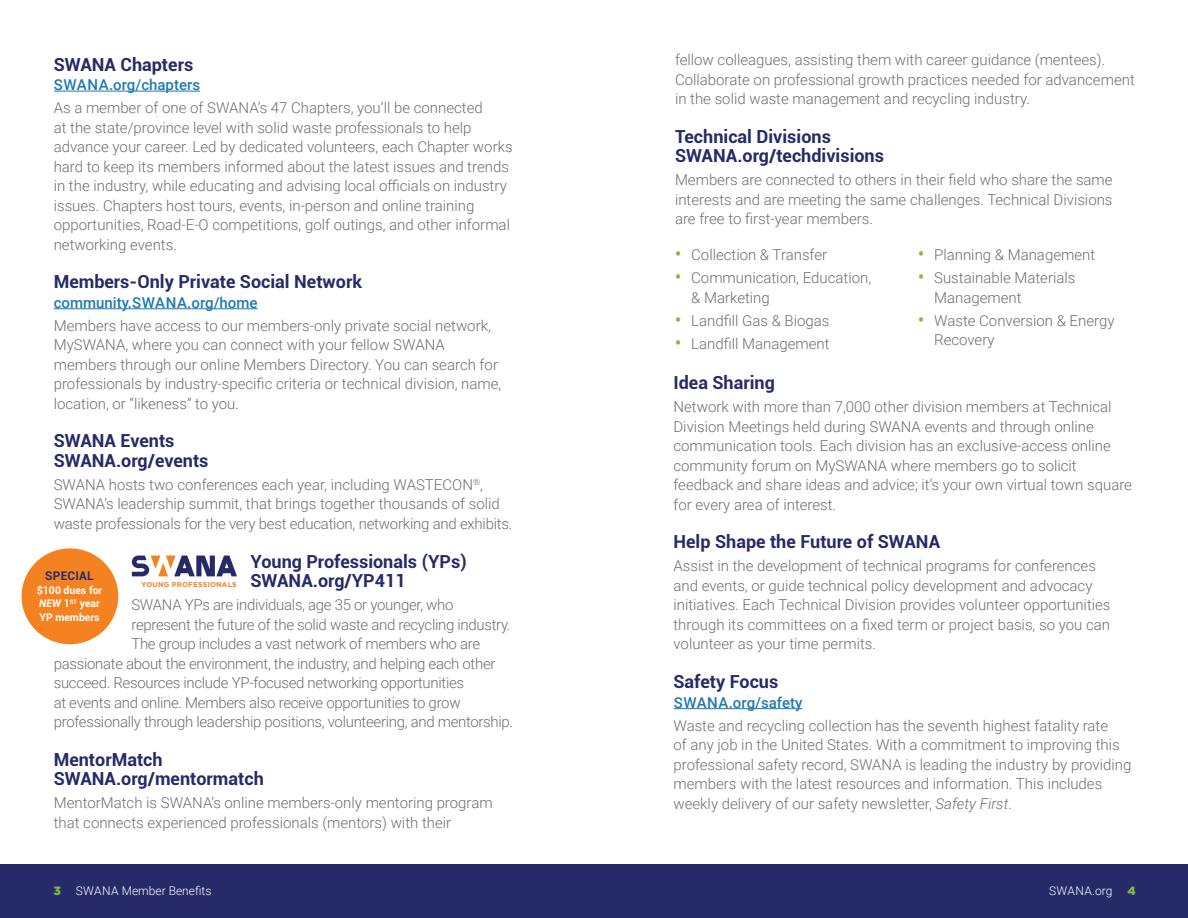
<style>
.page{position:relative;width:1188px;height:918px;background:#fff}
.page>*{position:absolute;margin:0;border:0;box-sizing:border-box;transform-origin:0 0}
.t1{font:700 18px/19.5px "Roboto";color:#262b67}
.t2{font:300 15px/19.5px "Roboto";color:#6d6e71}
.t3{font:300 15px "Roboto";letter-spacing:-.02em;color:#6d6e71}
.t4{font:500 15px "Roboto";color:#2179b0}
.t5{font:300 12px "Roboto";color:#fff}
.t6{font:300 12px "Roboto";letter-spacing:.025em;color:#fff}
.t7{font:700 12px "Roboto";letter-spacing:.02em;color:#262b67}
.t8{font:700 10.5px/13.5px "Roboto";color:#fff}
.t9{font:700 7.05px "Gotham";letter-spacing:.03em;color:#f58220}
.s1{font-style:italic}
.s2{font-weight:700;font-size:16.5px;color:#7ebc42}
.s3{font-family:"Gotham";font-weight:900;color:#7ebc42}
</style>
<div class="page">
<div style="left:0;top:864px;width:1188px;height:54px;background:#262b67"></div>
<hr style="left:54px;top:91px;width:146px;height:1px;background:#2179b0">
<hr style="left:54px;top:308px;width:204px;height:1px;background:#2179b0">
<div style="left:22px;top:548px;width:96px;height:96px;background:#f58220;border-radius:50%"></div>
<svg style="left:132px;top:556px;width:105px;height:20px"></svg>
<hr style="left:674px;top:708px;width:128px;height:1px;background:#2179b0">
<p class="t1" style="left:54px;top:54px;width:141px">SWANA Chapters</p>
<p class="t4" style="left:54px;top:74px;width:148px">SWANA.org/chapters</p>
<p class="t2" style="left:54px;top:97px;width:460px">As a member of one of SWANA’s 47 Chapters, you’ll be connected<br>at the state/province level with solid waste professionals to help advance your career. Led by dedicated volunteers, each Chapter works hard to keep its members informed about the latest issues and trends in the industry, while educating and advising local officials on industry issues. Chapters host tours, events, in-person and online training opportunities, Road-E-O competitions, golf outings, and other informal networking events.</p>
<p class="t1" style="left:54px;top:271px;width:310px">Members-Only Private Social Network</p>
<p class="t4" style="left:54px;top:292px;width:205px">community.SWANA.org/home</p>
<p class="t2" style="left:54px;top:315px;width:449px">Members have access to our members-only private social network, MySWANA, where you can connect with your fellow SWANA members through our online Members Directory. You can search for professionals by industry-specific criteria or technical division, name, location, or “likeness” to you.</p>
<p class="t1" style="left:54px;top:430px;width:156px">SWANA Events<br>SWANA.org/events</p>
<p class="t2" style="left:54px;top:474px;width:460px">SWANA hosts two conferences each year, including WASTECON<sup>®</sup>,<br>SWANA’s leadership summit, that brings together thousands of solid waste professionals for the very best education, networking and exhibits.</p>
<p class="t1" style="left:251px;top:551px;width:218px">Young Professionals (YPs)<br>SWANA.org/YP411</p>
<p class="t3" style="left:131px;top:594px;width:324px">SWANA YPs are individuals, age 35 or younger, who</p>
<p class="t3" style="left:131px;top:614px;width:381px">represent the future of the solid waste and recycling industry.</p>
<p class="t3" style="left:131px;top:633px;width:350px">The group includes a vast network of members who are</p>
<p class="t3" style="left:54px;top:653px;width:443px">passionate about the environment, the industry, and helping each other</p>
<p class="t3" style="left:54px;top:672px;width:412px">succeed. Resources include YP-focused networking opportunities</p>
<p class="t3" style="left:54px;top:692px;width:408px">at events and online. Members also receive opportunities to grow</p>
<p class="t3" style="left:54px;top:711px;width:461px">professionally through leadership positions, volunteering, and mentorship.</p>
<p class="t1" style="left:54px;top:749px;width:212px">MentorMatch<br>SWANA.org/mentormatch</p>
<p class="t2" style="left:54px;top:793px;width:440px">MentorMatch is SWANA’s online members-only mentoring program that connects experienced professionals (mentors) with their</p>
<p class="t7" style="left:45px;top:567px;width:50px">SPECIAL</p>
<p class="t8" style="left:37px;top:583px;width:67px">$100 dues for<br><span class="s1">NEW</span> 1<sup>ST</sup> year<br>YP members</p>
<p class="t9" style="left:142px;top:580px;width:97px">YOUNG PROFESSIONALS</p>
<p class="t2" style="left:675px;top:50px;width:461px">fellow colleagues, assisting them with career guidance (mentees).<br>Collaborate on professional growth practices needed for advancement in the solid waste management and recycling industry.</p>
<p class="t1" style="left:675px;top:126px;width:211px">Technical Divisions<br>SWANA.org/techdivisions</p>
<p class="t2" style="left:675px;top:170px;width:439px;text-align:justify">Members are connected to others in their field who share the same interests and are meeting the same challenges. Technical Divisions are free to first-year members.</p>
<p class="t2" style="left:675px;top:244px;width:154px"><span class="s2">•</span> Collection &amp; Transfer</p>
<p class="t2" style="left:691px;top:267px;width:182px;text-indent:-16px"><span class="s2">•</span> Communication, Education, &amp; Marketing</p>
<p class="t2" style="left:675px;top:310px;width:156px"><span class="s2">•</span> Landfill Gas &amp; Biogas</p>
<p class="t2" style="left:675px;top:333px;width:156px"><span class="s2">•</span> Landfill Management</p>
<p class="t2" style="left:918px;top:244px;width:179px"><span class="s2">•</span> Planning &amp; Management</p>
<p class="t2" style="left:934px;top:267px;width:143px;text-indent:-16px"><span class="s2">•</span> Sustainable Materials<br>Management</p>
<p class="t2" style="left:934px;top:310px;width:182px;text-indent:-16px"><span class="s2">•</span> Waste Conversion &amp; Energy<br>Recovery</p>
<p class="t1" style="left:674px;top:372px;width:103px">Idea Sharing</p>
<p class="t2" style="left:674px;top:397px;width:460px">Network with more than 7,000 other division members at Technical Division Meetings held during SWANA events and through online communication tools. Each division has an exclusive-access online community forum on MySWANA where members go to solicit feedback and share ideas and advice; it’s your own virtual town square for every area of interest.</p>
<p class="t1" style="left:674px;top:532px;width:268px">Help Shape the Future of SWANA</p>
<p class="t2" style="left:674px;top:556px;width:439px">Assist in the development of technical programs for conferences and events, or guide technical policy development and advocacy initiatives. Each Technical Division provides volunteer opportunities through its committees on a fixed term or project basis, so you can volunteer as your time permits.</p>
<p class="t1" style="left:674px;top:671px;width:106px">Safety Focus</p>
<p class="t4" style="left:674px;top:692px;width:130px">SWANA.org/safety</p>
<p class="t2" style="left:673px;top:715px;width:459px">Waste and recycling collection has the seventh highest fatality rate<br>of any job in the United States. With a commitment to improving this professional safety record, SWANA is leading the industry by providing members with the latest resources and information. This includes weekly delivery of our safety newsletter, <span class="s1">Safety First</span>.</p>
<p class="t5" style="left:53px;top:883px;width:160px"><span class="s3">3</span> SWANA Member Benefits</p>
<p class="t6" style="left:1049px;top:883px;width:88px">SWANA.org <span class="s3">4</span></p>
</div>
